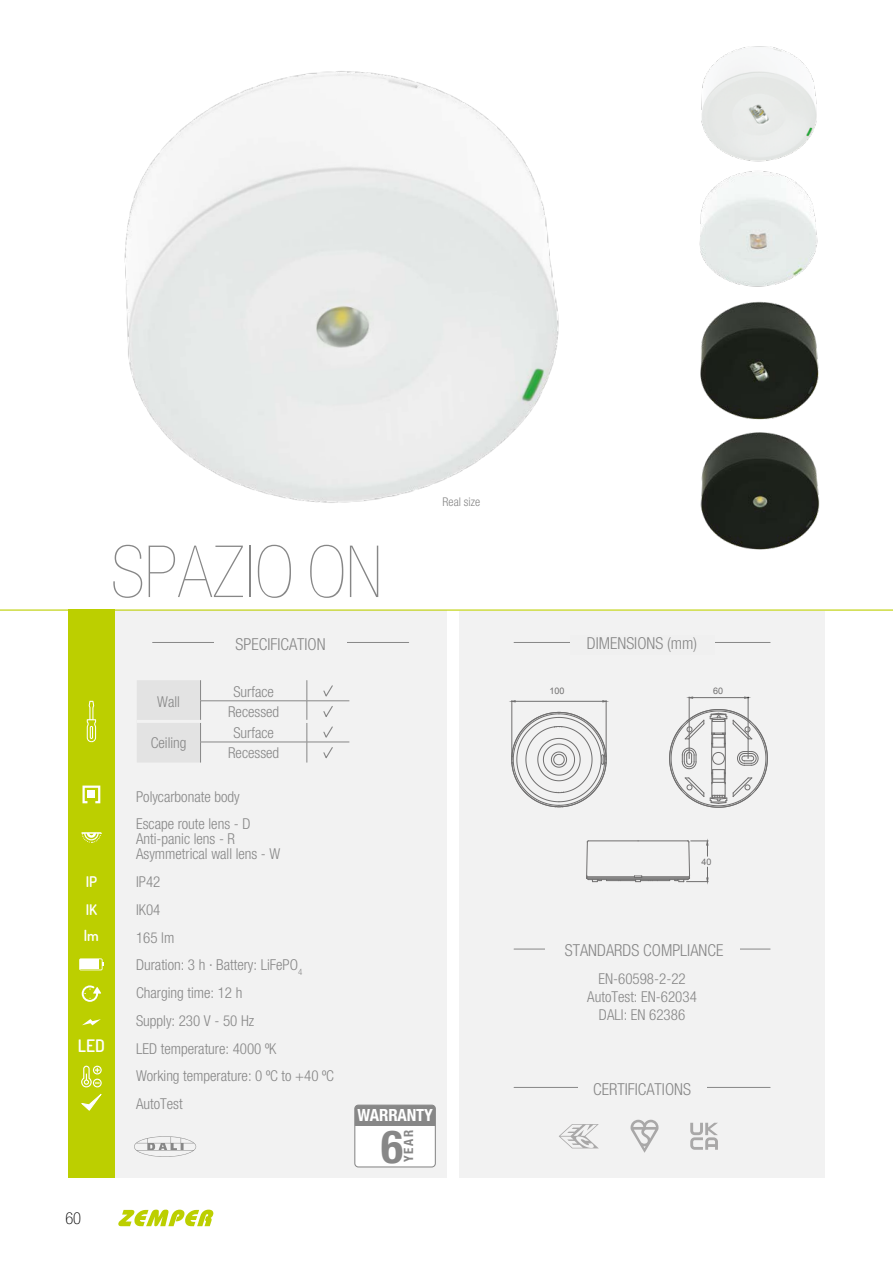
<style>
.page{position:relative;width:893px;height:1263px;background:#fff}
.page>*{position:absolute;margin:0;border:0;box-sizing:border-box;transform-origin:0 0}
.t1{font:72px "Helvetica Neue LT 27 Ult Lt Cn";color:#878787}
.t2{font:45.75px "Helvetica Neue LT 77 Bd Cn";color:#878787}
.t3{font:600 17.25px "Dosis";color:#fff}
.t4{font:16.8px "Helvetica Neue LT 77 Bd Cn";letter-spacing:-.01em;color:#fff}
.t5{font:16.5px "Helvetica Neue LT 47 Lt Cn";color:#878787}
.t6{font:100 condensed 16.5px "Helvetica Neue LT Std";color:#000}
.t7{font:15px/27.8px "Helvetica Neue LT 47 Lt Cn";color:#878787;text-align:center}
.t8{font:600 14.7px/28px "Dosis";color:#fff}
.t9{font:12.9px "Helvetica Neue LT 77 Bd Cn";color:#878787}
.t10{font:12px "Helvetica Neue LT 47 Lt Cn";color:#878787}
.t11{font:9px "Arial";color:#706f6f}
</style>
<div class="page">
<svg style="left:118px;top:1209px;width:95px;height:17px"></svg>
<div style="left:459px;top:611px;width:366px;height:566px;background:#f2f2f2"></div>
<hr style="left:514px;top:1087px;width:256px;height:1px;background:#878787">
<div style="left:578px;top:1081px;width:129px;height:17px;background:#f2f2f2"></div>
<hr style="left:514px;top:949px;width:256px;height:1px;background:#878787">
<div style="left:545px;top:943px;width:194px;height:17px;background:#f2f2f2"></div>
<div style="left:115px;top:611px;width:331px;height:567px;background:#f2f2f2"></div>
<div style="left:68px;top:609px;width:47px;height:569px;background:#bccf00"></div>
<hr style="left:153px;top:642px;width:256px;height:1px;background:#878787">
<div style="left:215px;top:636px;width:132px;height:17px;background:#f2f2f2"></div>
<hr style="left:0;top:609px;width:893px;height:2px;background:#bccf00">
<img style="left:124px;top:71px;width:435px;height:432px">
<img style="left:699px;top:182px;width:119px;height:105px">
<img style="left:700px;top:440px;width:120px;height:110px">
<img style="left:701px;top:46px;width:116px;height:136px">
<img style="left:700px;top:301px;width:119px;height:139px">
<hr style="left:606px;top:701px;width:1px;height:58px;background:#706f6f">
<hr style="left:512px;top:701px;width:1px;height:58px;background:#706f6f">
<hr style="left:515px;top:701px;width:88px;height:1px;background:#706f6f">
<svg style="left:511px;top:712px;width:96px;height:95px"></svg>
<hr style="left:689px;top:697px;width:1px;height:61px;background:#706f6f">
<hr style="left:748px;top:697px;width:1px;height:61px;background:#706f6f">
<hr style="left:693px;top:697px;width:52px;height:1px;background:#706f6f">
<svg style="left:669px;top:709px;width:99px;height:99px"></svg>
<svg style="left:586px;top:840px;width:122px;height:42px"></svg>
<div style="left:355px;top:1105px;width:80px;height:62px;background:#fff;border-radius:4px"></div>
<div style="left:355px;top:1105px;width:80px;height:20px;background:#878787"></div>
<div style="left:354px;top:1104px;width:82px;height:63px;border:1px solid #878787;border-radius:4px"></div>
<svg style="left:134px;top:1136px;width:62px;height:21px"></svg>
<svg style="left:82px;top:785px;width:19px;height:19px"></svg>
<div style="left:88px;top:791px;width:7px;height:7px;background:#fff"></div>
<svg style="left:82px;top:832px;width:20px;height:11px"></svg>
<svg style="left:79px;top:958px;width:25px;height:12px"></svg>
<svg style="left:82px;top:1019px;width:19px;height:6px"></svg>
<svg style="left:82px;top:985px;width:19px;height:17px"></svg>
<svg style="left:81px;top:1066px;width:21px;height:45px"></svg>
<hr style="left:514px;top:642px;width:256px;height:1px;background:#878787">
<div style="left:570px;top:635px;width:144px;height:19px;background:#f0f0f0"></div>
<svg style="left:559px;top:1124px;width:40px;height:24px"></svg>
<svg style="left:631px;top:1120px;width:27px;height:33px"></svg>
<svg style="left:690px;top:1123px;width:28px;height:27px"></svg>
<hr style="left:200px;top:700px;width:107px;height:1px;background:#878787">
<hr style="left:307px;top:700px;width:42px;height:1px;background:#878787">
<hr style="left:200px;top:742px;width:107px;height:1px;background:#878787">
<div style="left:137px;top:680px;width:64px;height:82px;background:#e3e3e3"></div>
<hr style="left:307px;top:742px;width:42px;height:1px;background:#878787">
<svg style="left:307px;top:680px;width:1px;height:82px"></svg>
<hr style="left:137px;top:720px;width:64px;height:3px;background:#f2f2f2">
<hr style="left:307px;top:720px;width:42px;height:3px;background:#f2f2f2">
<svg style="left:323px;top:685px;width:10px;height:12px"></svg>
<svg style="left:323px;top:706px;width:10px;height:11px"></svg>
<svg style="left:323px;top:726px;width:10px;height:12px"></svg>
<svg style="left:323px;top:747px;width:10px;height:12px"></svg>
<svg style="left:87px;top:701px;width:9px;height:41px"></svg>
<h1 class="t1" style="left:111px;top:531px;width:272px">SPAZIO ON</h1>
<p class="t10" style="left:443px;top:495px;width:39px">Real size</p>
<p class="t8" style="left:86px;top:867px;width:13px">IP<br>IK</p>
<p class="t8" style="left:84px;top:921px;width:17px">lm</p>
<p class="t3" style="left:78px;top:1034px;width:29px">LED</p>
<p class="t5" style="left:236px;top:634px;width:92px">SPECIFICATION</p>
<p class="t7" style="left:157px;top:687px;width:24px">Wall</p>
<p class="t7" style="left:228px;top:681px;width:53px;line-height:20.5px">Surface<br>Recessed</p>
<p class="t7" style="left:151px;top:729px;width:37px">Ceiling</p>
<p class="t7" style="left:228px;top:722px;width:53px;line-height:20.5px">Surface<br>Recessed</p>
<p class="t7" style="left:136px;top:782px;width:116px;text-align:left">Polycarbonate body<br>Escape route lens - D</p>
<p class="t7" style="left:136px;top:831px;width:146px;line-height:15px;text-align:left">Anti-panic lens - R<br>Asymmetrical wall lens - W</p>
<p class="t7" style="left:136px;top:868px;width:199px;text-align:left">IP42<br>IK04<br>165 lm<br>Duration: 3 h · Battery: LiFePO<sub>4<br></sub>Charging time: 12 h<br>Supply: 230 V - 50 Hz<br>LED temperature: 4000 ºK<br>Working temperature: 0 ºC to +40 ºC<br>AutoTest</p>
<p class="t4" style="left:357px;top:1105px;width:77px">WARRANTY</p>
<h2 class="t2" style="left:381px;top:1119px;width:23px">6</h2>
<p class="t9" style="left:401px;top:1162px;width:33px;rotate:-90deg">YEAR</p>
<p class="t6" style="left:65px;top:1209px;width:17px">60</p>
<p class="t5" style="left:587px;top:633px;width:112px">DIMENSIONS (mm)</p>
<p class="t11" style="left:550px;top:685px;width:17px">100</p>
<p class="t11" style="left:713px;top:685px;width:12px">60</p>
<p class="t11" style="left:702px;top:856px;width:12px">40</p>
<p class="t5" style="left:565px;top:941px;width:160px">STANDARDS COMPLIANCE</p>
<p class="t7" style="left:587px;top:970px;width:111px;line-height:18px">EN-60598-2-22<br>AutoTest: EN-62034<br>DALI: EN 62386</p>
<p class="t5" style="left:593px;top:1079px;width:99px">CERTIFICATIONS</p>
</div>
